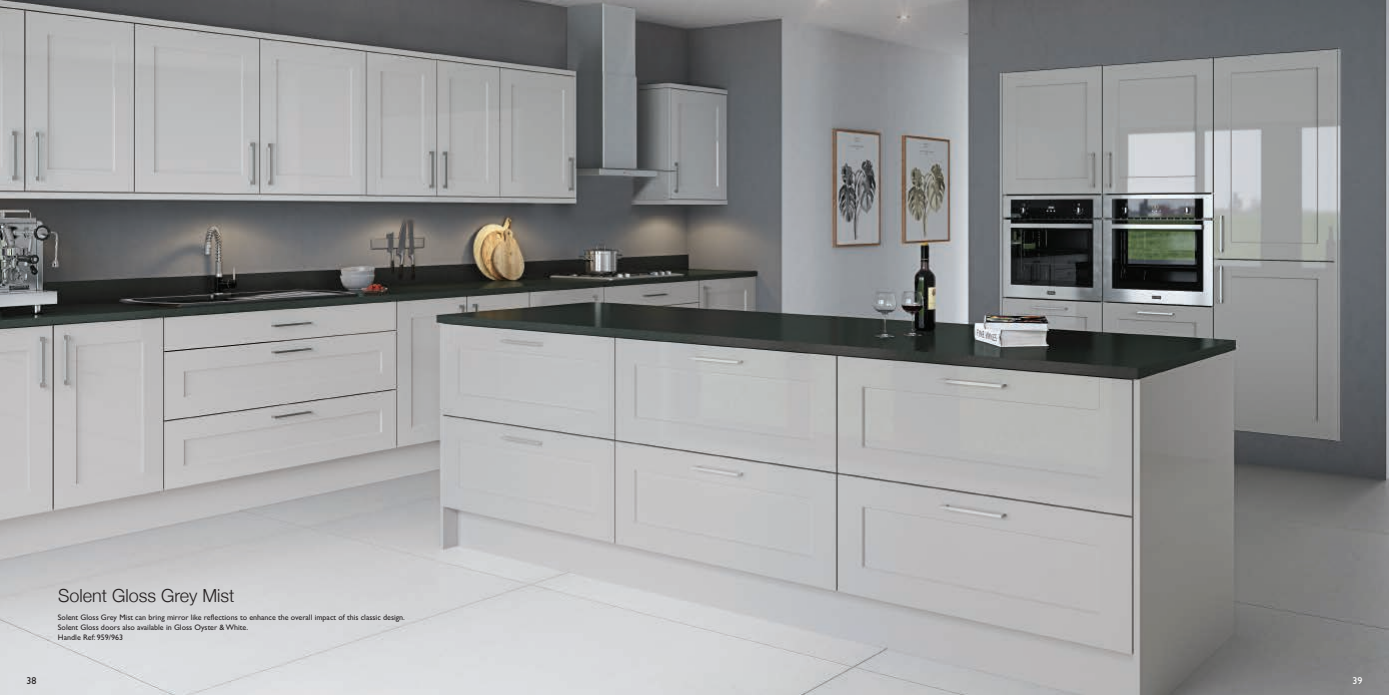
<style>
.page{position:relative;width:1389px;height:695px;background:#fff}
.page>*{position:absolute;margin:0;border:0;box-sizing:border-box;transform-origin:0 0}
.t1{font:300 18px "Helvetica Neue";color:#231f20}
.t2{font:10px "Gill Sans";color:#231f20}
.t3{font:10px "Gill Sans";color:#fff}
.t4{font:8px/10px "Gill Sans";color:#231f20}
</style>
<div class="page">
<img style="left:0;top:0;width:1389px;height:694px">
<h1 class="t1" style="left:58px;top:584px;width:178px">Solent Gloss Grey Mist</h1>
<p class="t4" style="left:58px;top:612px;width:349px">Solent Gloss Grey Mist can bring mirror like reflections to enhance the overall impact of this classic design.<br>Solent Gloss doors also available in Gloss Oyster &amp; White.<br>Handle Ref: 959/963</p>
<p class="t2" style="left:26px;top:674px;width:11px">38</p>
<p class="t3" style="left:1352px;top:674px;width:11px">39</p>
</div>
